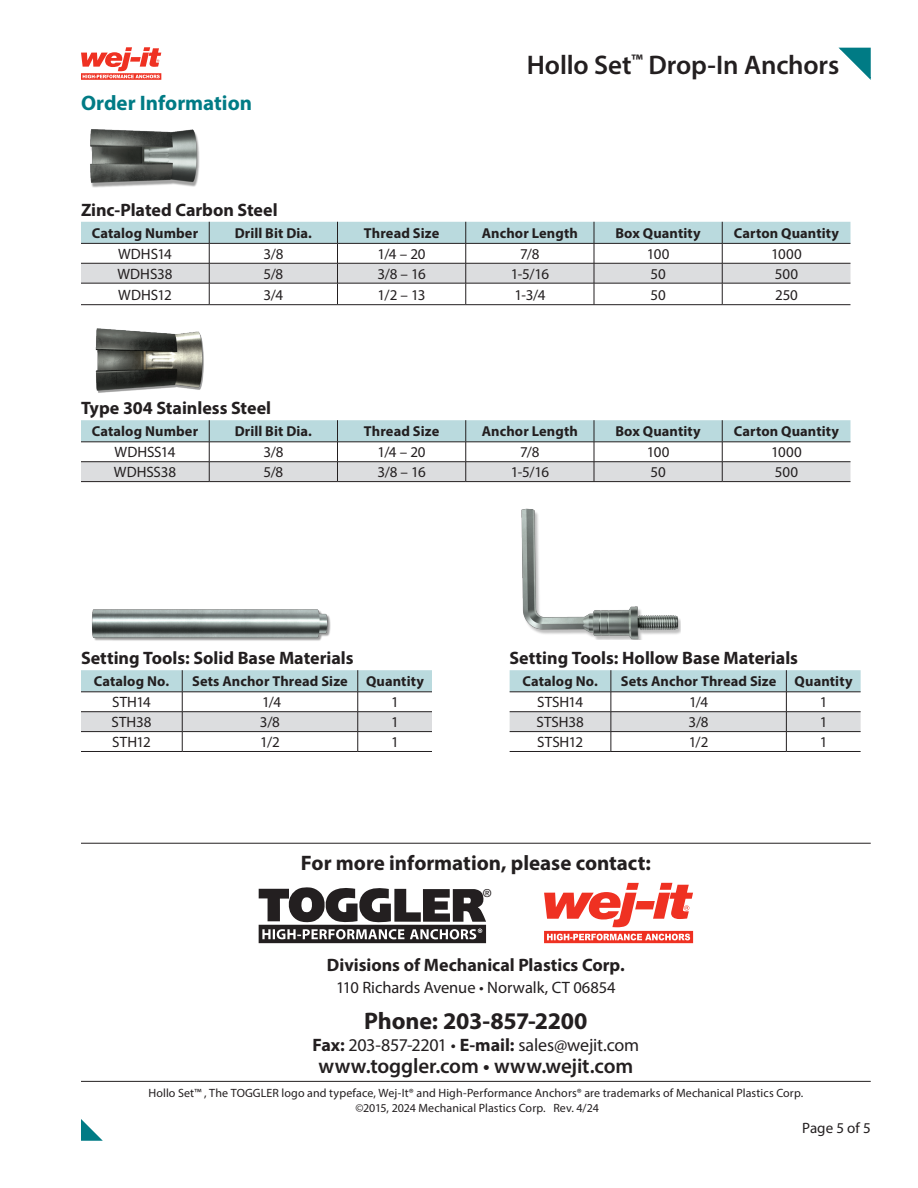
<style>
.page{position:relative;width:918px;height:1188px;background:#fff}
.page>*{position:absolute;margin:0;border:0;box-sizing:border-box;transform-origin:0 0}
.Master_B_C_D_Product_Title{font:600 27px "Myriad Pro";letter-spacing:-.005em;color:#231f20}
.t1{font:700 24px "Myriad Pro";letter-spacing:-.01em;color:#231f20}
.t2{font:700 21px "Myriad Pro";color:#231f20}
.t3{font:600 21px "Myriad Pro";letter-spacing:-.005em;color:#231f20}
.Heading{font:700 21px "Myriad Pro";color:#007b85}
.Table_title{font:700 18px "Myriad Pro";color:#231f20}
.t4{font:18px "Myriad Pro";letter-spacing:-.015em;color:#231f20}
.t5{font:16.5px "Myriad Pro";letter-spacing:-.005em;color:#231f20}
.Table_text{font:15px "Myriad Pro";letter-spacing:-.005em;color:#231f20}
.Table_bold{font:700 14.4px "Myriad Pro";letter-spacing:.005em;color:#231f20}
.t6{font:12px "Myriad Pro";letter-spacing:.01em;color:#231f20}
.t7{font:500 11.1px "Helvetica Neue";color:#231f20}
.s1{font-weight:700}
</style>
<div class="page">
<svg style="left:81px;top:47px;width:80px;height:33px"></svg>
<svg style="left:838px;top:47px;width:33px;height:33px"></svg>
<svg style="left:81px;top:1119px;width:22px;height:22px"></svg>
<img style="left:90px;top:129px;width:110px;height:59px">
<svg style="left:544px;top:883px;width:149px;height:60px"></svg>
<svg style="left:259px;top:887px;width:227px;height:56px"></svg>
<hr style="left:81px;top:843px;width:790px;height:1px;background:#231f20">
<hr style="left:81px;top:1081px;width:790px;height:1px;background:#231f20">
<img style="left:92px;top:609px;width:239px;height:32px">
<img style="left:521px;top:508px;width:160px;height:132px">
<img style="left:95px;top:328px;width:109px;height:65px">
<svg style="left:81px;top:222px;width:769px;height:82px"></svg>
<hr style="left:81px;top:304px;width:128px;height:1px;background:#231f20">
<hr style="left:209px;top:304px;width:129px;height:1px;background:#231f20">
<hr style="left:338px;top:304px;width:128px;height:1px;background:#231f20">
<hr style="left:466px;top:304px;width:128px;height:1px;background:#231f20">
<hr style="left:594px;top:304px;width:128px;height:1px;background:#231f20">
<hr style="left:722px;top:304px;width:128px;height:1px;background:#231f20">
<hr style="left:81px;top:243px;width:128px;height:1px;background:#231f20">
<hr style="left:209px;top:243px;width:129px;height:1px;background:#231f20">
<hr style="left:338px;top:243px;width:128px;height:1px;background:#231f20">
<hr style="left:466px;top:243px;width:128px;height:1px;background:#231f20">
<hr style="left:594px;top:243px;width:128px;height:1px;background:#231f20">
<hr style="left:722px;top:243px;width:128px;height:1px;background:#231f20">
<svg style="left:81px;top:420px;width:769px;height:61px"></svg>
<hr style="left:81px;top:481px;width:128px;height:1px;background:#231f20">
<hr style="left:209px;top:481px;width:129px;height:1px;background:#231f20">
<hr style="left:338px;top:481px;width:128px;height:1px;background:#231f20">
<hr style="left:466px;top:481px;width:128px;height:1px;background:#231f20">
<hr style="left:594px;top:481px;width:128px;height:1px;background:#231f20">
<hr style="left:722px;top:481px;width:128px;height:1px;background:#231f20">
<hr style="left:81px;top:442px;width:128px;height:1px;background:#231f20">
<hr style="left:209px;top:442px;width:129px;height:1px;background:#231f20">
<hr style="left:338px;top:442px;width:128px;height:1px;background:#231f20">
<hr style="left:466px;top:442px;width:128px;height:1px;background:#231f20">
<hr style="left:594px;top:442px;width:128px;height:1px;background:#231f20">
<hr style="left:722px;top:442px;width:128px;height:1px;background:#231f20">
<svg style="left:81px;top:670px;width:351px;height:81px"></svg>
<hr style="left:81px;top:751px;width:101px;height:1px;background:#231f20">
<hr style="left:182px;top:751px;width:176px;height:1px;background:#231f20">
<hr style="left:358px;top:751px;width:74px;height:1px;background:#231f20">
<hr style="left:81px;top:692px;width:101px;height:1px;background:#231f20">
<hr style="left:182px;top:692px;width:176px;height:1px;background:#231f20">
<hr style="left:358px;top:692px;width:74px;height:1px;background:#231f20">
<svg style="left:510px;top:670px;width:351px;height:81px"></svg>
<hr style="left:510px;top:751px;width:101px;height:1px;background:#231f20">
<hr style="left:611px;top:751px;width:175px;height:1px;background:#231f20">
<hr style="left:786px;top:751px;width:75px;height:1px;background:#231f20">
<hr style="left:510px;top:692px;width:101px;height:1px;background:#231f20">
<hr style="left:611px;top:692px;width:175px;height:1px;background:#231f20">
<hr style="left:786px;top:692px;width:75px;height:1px;background:#231f20">
<p class="Heading" style="left:81px;top:89px;width:173px">Order Information</p>
<p class="Master_B_C_D_Product_Title" style="left:527px;top:47px;width:314px">Hollo Set<sup>™</sup> Drop-In Anchors</p>
<p class="Table_title" style="left:81px;top:198px;width:198px">Zinc-Plated Carbon Steel</p>
<p class="Table_bold" style="left:92px;top:224px;width:108px">Catalog Number</p>
<p class="Table_bold" style="left:235px;top:224px;width:79px">Drill Bit Dia.</p>
<p class="Table_bold" style="left:364px;top:224px;width:77px">Thread Size</p>
<p class="Table_bold" style="left:482px;top:224px;width:98px">Anchor Length</p>
<p class="Table_bold" style="left:615px;top:224px;width:87px">Box Quantity</p>
<p class="Table_bold" style="left:734px;top:224px;width:107px">Carton Quantity</p>
<p class="Table_text" style="left:118px;top:245px;width:55px">WDHS14</p>
<p class="Table_text" style="left:263px;top:245px;width:22px">3/8</p>
<p class="Table_text" style="left:378px;top:245px;width:50px">1/4 – 20</p>
<p class="Table_text" style="left:520px;top:245px;width:21px">7/8</p>
<p class="Table_text" style="left:647px;top:245px;width:24px">100</p>
<p class="Table_text" style="left:771px;top:245px;width:32px">1000</p>
<p class="Table_text" style="left:118px;top:265px;width:56px">WDHS38</p>
<p class="Table_text" style="left:263px;top:265px;width:21px">5/8</p>
<p class="Table_text" style="left:377px;top:265px;width:50px">3/8 – 16</p>
<p class="Table_text" style="left:511px;top:265px;width:40px">1-5/16</p>
<p class="Table_text" style="left:651px;top:265px;width:17px">50</p>
<p class="Table_text" style="left:775px;top:265px;width:25px">500</p>
<p class="Table_text" style="left:118px;top:285px;width:55px">WDHS12</p>
<p class="Table_text" style="left:264px;top:285px;width:21px">3/4</p>
<p class="Table_text" style="left:378px;top:285px;width:49px">1/2 – 13</p>
<p class="Table_text" style="left:514px;top:285px;width:33px">1-3/4</p>
<p class="Table_text" style="left:651px;top:285px;width:17px">50</p>
<p class="Table_text" style="left:775px;top:285px;width:24px">250</p>
<p class="Table_title" style="left:81px;top:396px;width:192px">Type 304 Stainless Steel</p>
<p class="Table_bold" style="left:92px;top:422px;width:108px">Catalog Number</p>
<p class="Table_bold" style="left:235px;top:422px;width:79px">Drill Bit Dia.</p>
<p class="Table_bold" style="left:364px;top:422px;width:77px">Thread Size</p>
<p class="Table_bold" style="left:482px;top:422px;width:98px">Anchor Length</p>
<p class="Table_bold" style="left:615px;top:422px;width:87px">Box Quantity</p>
<p class="Table_bold" style="left:734px;top:422px;width:107px">Carton Quantity</p>
<p class="Table_text" style="left:115px;top:443px;width:62px">WDHSS14</p>
<p class="Table_text" style="left:263px;top:443px;width:22px">3/8</p>
<p class="Table_text" style="left:378px;top:443px;width:50px">1/4 – 20</p>
<p class="Table_text" style="left:520px;top:443px;width:21px">7/8</p>
<p class="Table_text" style="left:647px;top:443px;width:24px">100</p>
<p class="Table_text" style="left:771px;top:443px;width:32px">1000</p>
<p class="Table_text" style="left:114px;top:463px;width:64px">WDHSS38</p>
<p class="Table_text" style="left:263px;top:463px;width:21px">5/8</p>
<p class="Table_text" style="left:377px;top:463px;width:50px">3/8 – 16</p>
<p class="Table_text" style="left:511px;top:463px;width:40px">1-5/16</p>
<p class="Table_text" style="left:651px;top:463px;width:17px">50</p>
<p class="Table_text" style="left:775px;top:463px;width:25px">500</p>
<p class="Table_title" style="left:81px;top:646px;width:274px">Setting Tools: Solid Base Materials</p>
<p class="Table_bold" style="left:94px;top:672px;width:77px">Catalog No.</p>
<p class="Table_bold" style="left:192px;top:672px;width:157px">Sets Anchor Thread Size</p>
<p class="Table_bold" style="left:366px;top:672px;width:59px">Quantity</p>
<p class="Table_text" style="left:112px;top:693px;width:40px">STH14</p>
<p class="Table_text" style="left:262px;top:693px;width:21px">1/4</p>
<p class="Table_text" style="left:391px;top:693px;width:9px">1</p>
<p class="Table_text" style="left:112px;top:713px;width:41px">STH38</p>
<p class="Table_text" style="left:260px;top:713px;width:22px">3/8</p>
<p class="Table_text" style="left:391px;top:713px;width:9px">1</p>
<p class="Table_text" style="left:112px;top:733px;width:40px">STH12</p>
<p class="Table_text" style="left:260px;top:733px;width:21px">1/2</p>
<p class="Table_text" style="left:391px;top:733px;width:9px">1</p>
<p class="Table_title" style="left:510px;top:646px;width:290px">Setting Tools: Hollow Base Materials</p>
<p class="Table_bold" style="left:522px;top:672px;width:77px">Catalog No.</p>
<p class="Table_bold" style="left:621px;top:672px;width:157px">Sets Anchor Thread Size</p>
<p class="Table_bold" style="left:795px;top:672px;width:59px">Quantity</p>
<p class="Table_text" style="left:537px;top:693px;width:47px">STSH14</p>
<p class="Table_text" style="left:689px;top:693px;width:21px">1/4</p>
<p class="Table_text" style="left:820px;top:693px;width:9px">1</p>
<p class="Table_text" style="left:537px;top:713px;width:49px">STSH38</p>
<p class="Table_text" style="left:689px;top:713px;width:22px">3/8</p>
<p class="Table_text" style="left:820px;top:713px;width:9px">1</p>
<p class="Table_text" style="left:537px;top:733px;width:47px">STSH12</p>
<p class="Table_text" style="left:689px;top:733px;width:21px">1/2</p>
<p class="Table_text" style="left:820px;top:733px;width:9px">1</p>
<p class="t2" style="left:301px;top:850px;width:351px">For more information, please contact:</p>
<p class="t7" style="left:483px;top:885px;width:10px">®</p>
<p class="Table_title" style="left:327px;top:953px;width:299px">Divisions of Mechanical Plastics Corp.</p>
<p class="t5" style="left:336px;top:977px;width:281px">110 Richards Avenue • Norwalk, CT 06854</p>
<p class="t1" style="left:364px;top:1005px;width:225px">Phone: 203-857-2200</p>
<p class="t4" style="left:313px;top:1034px;width:328px"><span class="s1">Fax:</span> 203-857-2201 • <span class="s1">E-mail:</span> sales@wejit.com</p>
<p class="t3" style="left:319px;top:1053px;width:316px">www.toggler.com • www.wejit.com</p>
<p class="t6" style="left:148px;top:1086px;width:656px">Hollo Set™ , The TOGGLER logo and typeface, Wej-It® and High-Performance Anchors® are trademarks of Mechanical Plastics Corp.</p>
<p class="t6" style="left:355px;top:1100px;width:245px">©2015, 2024 Mechanical Plastics Corp. Rev. 4/24</p>
<p class="Table_text" style="left:802px;top:1119px;width:70px">Page 5 of 5</p>
</div>
